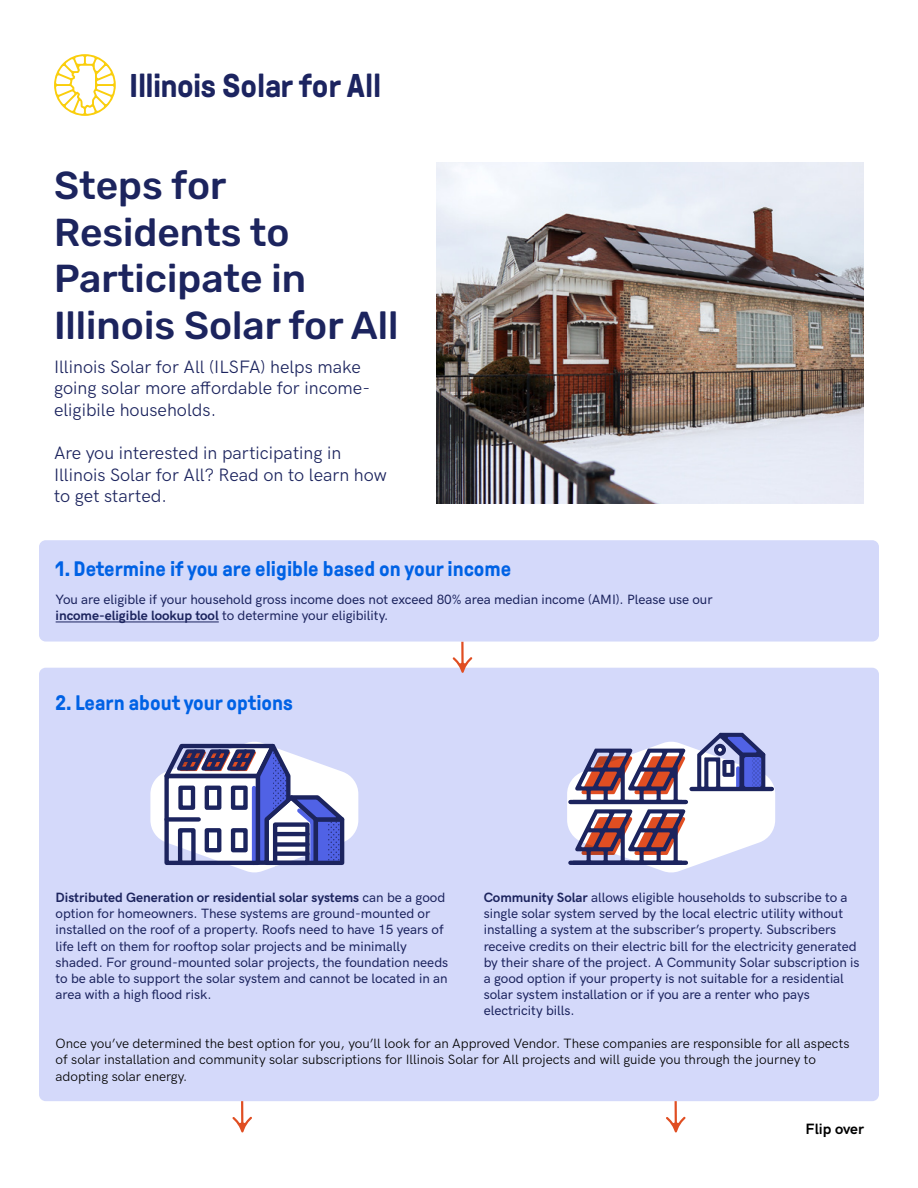
<style>
.page{position:relative;width:918px;height:1188px;background:#fff}
.page>*{position:absolute;margin:0;border:0;box-sizing:border-box;transform-origin:0 0}
.t1{font:500 39px/46.8px "Rubik";color:#1c245e}
.t2{font:700 33px "GT Pressura";letter-spacing:-.015em;color:#1c2460}
.t3{font:700 21px "GT Pressura";color:#0062e5}
.t4{font:18px/21.6px "HK Grotesk";color:#1c245e}
.t5{font:700 15px "HK Grotesk";color:#000}
.t6{font:500 13.5px/16.2px "HK Grotesk";letter-spacing:-.005em;color:#1c245e}
.t7{font:13.5px/16.2px "HK Grotesk";color:#000}
.s1{font-weight:700}
</style>
<div class="page">
<svg style="left:54px;top:54px;width:62px;height:62px"></svg>
<div style="left:39px;top:668px;width:840px;height:433px;background:#d4d9fa;border-radius:7px"></div>
<svg style="left:453px;top:642px;width:19px;height:31px"></svg>
<svg style="left:232px;top:1101px;width:20px;height:31px"></svg>
<svg style="left:666px;top:1101px;width:20px;height:31px"></svg>
<div style="left:39px;top:540px;width:840px;height:102px;background:#d4d9fa;border-radius:7px"></div>
<hr style="left:56px;top:622px;width:163px;height:1px;background:#1c245e">
<svg style="left:150px;top:742px;width:208px;height:131px"></svg>
<svg style="left:567px;top:733px;width:208px;height:140px"></svg>
<hr style="left:570px;top:861px;width:116px;height:4px;background:#1c245e">
<img style="left:436px;top:162px;width:428px;height:342px">
<h2 class="t2" style="left:129px;top:68px;width:254px">Illinois Solar for All</h2>
<h1 class="t1" style="left:54px;top:163px;width:346px">Steps for<br>Residents to<br>Participate in<br>Illinois Solar for All</h1>
<h3 class="t4" style="left:54px;top:354px;width:318px">Illinois Solar for All (ILSFA) helps make going solar more affordable for income&shy;eligibile households.</h3>
<h3 class="t4" style="left:54px;top:441px;width:334px">Are you interested in participating in<br>Illinois Solar for All? Read on to learn how to get started.</h3>
<h3 class="t3" style="left:56px;top:558px;width:457px">1. Determine if you are eligible based on your income</h3>
<p class="t6" style="left:56px;top:590px;width:659px">You are eligible if your household gross income does not exceed 80% area median income (AMI). Please use our <span class="s1">income-eligible lookup tool</span> to determine your eligibility.</p>
<h3 class="t3" style="left:56px;top:691px;width:239px">2. Learn about your options</h3>
<p class="t6" style="left:56px;top:888px;width:394px"><span class="s1">Distributed Generation or residential solar systems</span> can be a good option for homeowners. These systems are ground-mounted or installed on the roof of a property. Roofs need to have 15 years of life left on them for rooftop solar projects and be minimally shaded. For ground-mounted solar projects, the foundation needs to be able to support the solar system and cannot be located in an area with a high flood risk.</p>
<p class="t6" style="left:484px;top:888px;width:377px"><span class="s1">Community Solar</span> allows eligible households to subscribe to a single solar system served by the local electric utility without installing a system at the subscriber’s property. Subscribers receive credits on their electric bill for the electricity generated by their share of the project. A Community Solar subscription is a good option if your property is not suitable for a residential solar system installation or if you are a renter who pays electricity bills.</p>
<p class="t7" style="left:56px;top:1034px;width:795px">Once you’ve determined the best option for you, you’ll look for an Approved Vendor. These companies are responsible for all aspects of solar installation and community solar subscriptions for Illinois Solar for All projects and will guide you through the journey to adopting solar energy.</p>
<p class="t5" style="left:806px;top:1118px;width:60px">Flip over</p>
</div>
